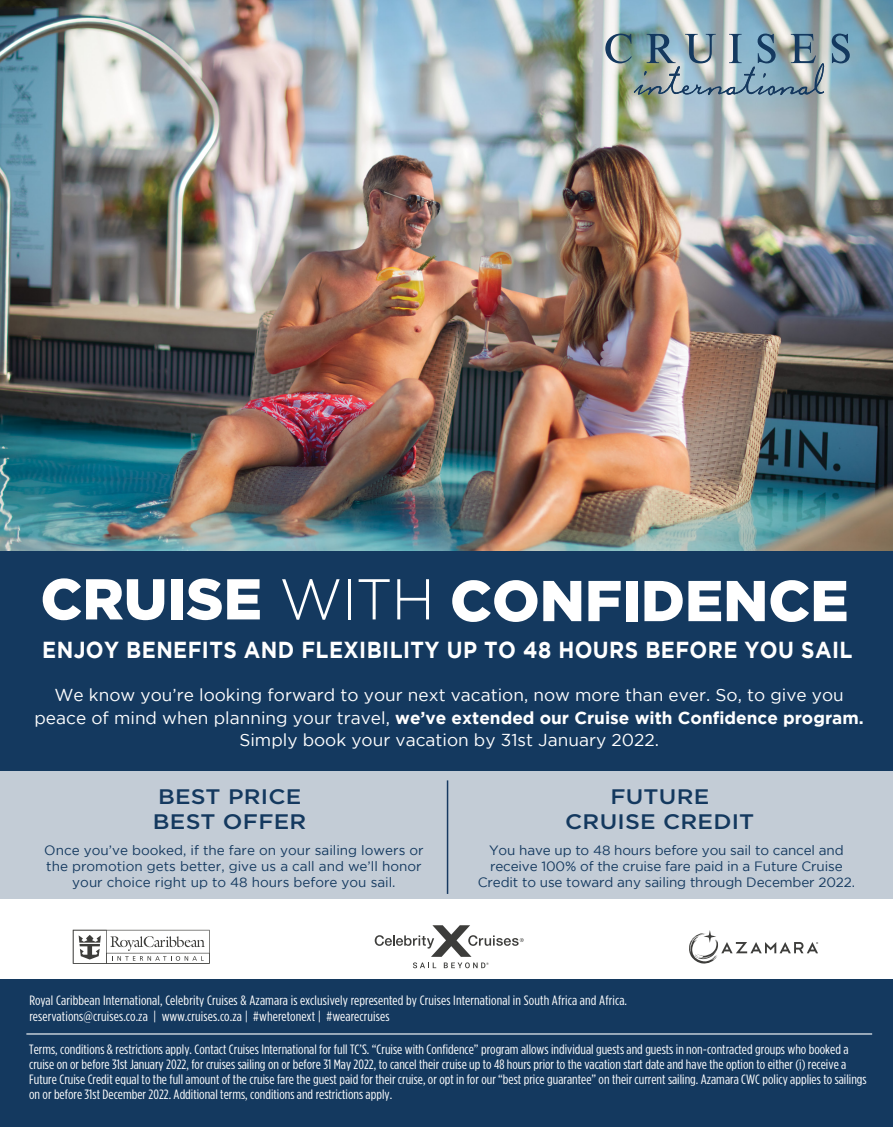
<style>
.page{position:relative;width:893px;height:1127px;background:#fff}
.page>*{position:absolute;margin:0;border:0;box-sizing:border-box;transform-origin:0 0}
.t1{font:900 57.45px "Gotham";color:#fff}
.t2{font:700 23.1px "Gotham";letter-spacing:.02em;color:#fff;scale:.91 1}
.t3{font:500 21px/25.2px "Gotham";letter-spacing:.01em;color:#14395f;scale:1.11 1}
.t4{font:17.25px/22.5px "Gotham";color:#fff;text-align:center}
.t5{font:13.5px/15px "Gotham Condensed";color:#fff;scale:1.1 1}
.t6{font:13.5px/16.2px "Gotham";letter-spacing:-.01em;color:#14395f;text-align:center}
.s1{font-weight:300}
.s2{font-weight:700}
</style>
<div class="page">
<img style="left:0;top:0;width:893px;height:552px">
<div style="left:0;top:552px;width:893px;height:220px;background:#14395f"></div>
<div style="left:0;top:772px;width:893px;height:127px;background:#c3ccd6"></div>
<svg style="left:832px;top:34px;width:18px;height:29px"></svg>
<img style="left:605px;top:34px;width:219px;height:63px">
<hr style="left:447px;top:780px;width:1px;height:114px;background:#173961">
<div style="left:0;top:979px;width:893px;height:147px;background:#14395f"></div>
<hr style="left:26px;top:1033px;width:846px;height:1px;background:#fff">
<svg style="left:689px;top:930px;width:129px;height:34px"></svg>
<svg style="left:375px;top:925px;width:149px;height:43px"></svg>
<svg style="left:73px;top:930px;width:137px;height:33px"></svg>
<p class="t1" style="left:41px;top:567px;width:810px">CRUISE <span class="s1">WITH</span> CONFIDENCE</p>
<p class="t2" style="left:42px;top:637px;width:892px">ENJOY BENEFITS AND FLEXIBILITY UP TO 48 HOURS BEFORE YOU SAIL</p>
<p class="t4" style="left:35px;top:684px;width:831px">We know you’re looking forward to your next vacation, now more than ever. So, to give you peace of mind when planning your travel, <span class="s2">we’ve extended our Cruise with Confidence program.<br></span>Simply book your vacation by 31st January 2022.</p>
<p class="t3" style="left:153px;top:784px;width:140px">BEST PRICE<br>BEST OFFER</p>
<p class="t3" style="left:565px;top:784px;width:172px;text-align:center">FUTURE<br>CRUISE CREDIT</p>
<p class="t6" style="left:44px;top:842px;width:381px">Once you’ve booked, if the fare on your sailing lowers or the promotion gets better, give us a call and we’ll honor your choice right up to 48 hours before you sail.</p>
<p class="t6" style="left:478px;top:842px;width:379px">You have up to 48 hours before you sail to cancel and receive 100% of the cruise fare paid in a Future Cruise<br>Credit to use toward any sailing through December 2022.</p>
<p class="t5" style="left:29px;top:991px;width:545px;line-height:16.2px">Royal Caribbean International, Celebrity Cruises &amp; Azamara is exclusively represented by Cruises International in South Africa and Africa. reservations@cruises.co.za | www.cruises.co.za | #wheretonext | #wearecruises</p>
<p class="t5" style="left:29px;top:1041px;width:763px">Terms, conditions &amp; restrictions apply. Contact Cruises International for full TC’S. “Cruise with Confidence” program allows individual guests and guests in non-contracted groups who booked a cruise on or before 31st January 2022, for cruises sailing on or before 31 May 2022, to cancel their cruise up to 48 hours prior to the vacation start date and have the option to either (i) receive a Future Cruise Credit equal to the full amount of the cruise fare the guest paid for their cruise, or opt in for our “best price guarantee” on their current sailing. Azamara CWC policy applies to sailings on or before 31st December 2022. Additional terms, conditions and restrictions apply.</p>
</div>
